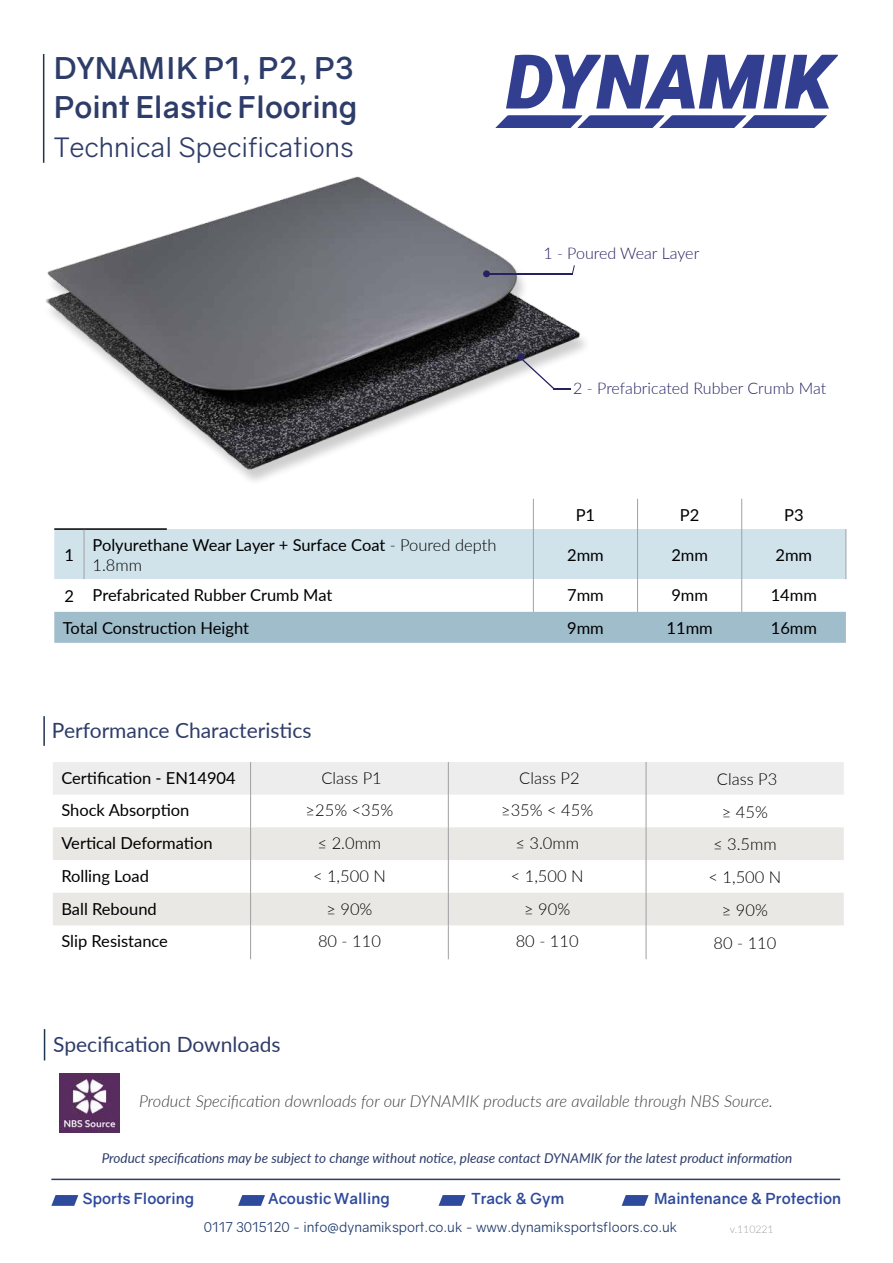
<style>
.page{position:relative;width:893px;height:1263px;background:#fff}
.page>*{position:absolute;margin:0;border:0;box-sizing:border-box;transform-origin:0 0}
.t1{font:700 30px/39px "Gravity";color:#2e3c69}
.t2{font:27px "Gravity";color:#2e3c69}
.t3{font:21px "Lato";color:#2e3c69}
.t4{font:16.5px/19.8px "Lato";color:#000}
.t5{font:300 16.5px "Lato";color:#000}
.t6{font:italic 300 16.5px "Lato";color:#414042}
.t7{font:300 16.05px "Lato";color:#262262}
.t8{font:700 15.15px "Gravity";color:#2e4a9c}
.t9{font:13.65px "Gravity";color:#1f3a6b}
.t10{font:italic 13.5px "Lato";color:#2e3c69}
.t11{font:300 10.5px "Lato";color:#9fa1a4}
.s1{font-weight:300}
</style>
<div class="page">
<hr style="left:51px;top:1178px;width:789px;height:2px;background:#2e3c69">
<svg style="left:51px;top:1195px;width:27px;height:11px"></svg>
<svg style="left:622px;top:1195px;width:26px;height:11px"></svg>
<svg style="left:439px;top:1195px;width:26px;height:11px"></svg>
<svg style="left:238px;top:1195px;width:27px;height:11px"></svg>
<svg style="left:506px;top:55px;width:332px;height:54px"></svg>
<svg style="left:495px;top:115px;width:332px;height:13px"></svg>
<img style="left:46px;top:176px;width:539px;height:331px">
<hr style="left:43px;top:716px;width:2px;height:30px;background:#1f3450">
<hr style="left:43px;top:54px;width:1px;height:109px;background:#1f3450">
<div style="left:483px;top:270px;width:7px;height:7px;background:#262262;border-radius:50%"></div>
<hr style="left:486px;top:273px;width:87px;height:2px;background:#262262">
<svg style="left:572px;top:265px;width:3px;height:10px"></svg>
<div style="left:517px;top:354px;width:7px;height:6px;background:#262262;border-radius:50%"></div>
<svg style="left:521px;top:358px;width:50px;height:31px"></svg>
<svg style="left:54px;top:529px;width:792px;height:114px"></svg>
<hr style="left:54px;top:528px;width:30px;height:2px;background:#000">
<hr style="left:84px;top:528px;width:83px;height:2px;background:#000">
<hr style="left:533px;top:499px;width:1px;height:30px;background:#9fa1a4">
<hr style="left:637px;top:499px;width:1px;height:30px;background:#9fa1a4">
<hr style="left:741px;top:499px;width:1px;height:30px;background:#9fa1a4">
<hr style="left:533px;top:579px;width:1px;height:33px;background:#9fa1a4">
<hr style="left:637px;top:579px;width:1px;height:33px;background:#9fa1a4">
<hr style="left:741px;top:579px;width:1px;height:33px;background:#9fa1a4">
<hr style="left:84px;top:530px;width:1px;height:49px;background:#9fa1a4">
<hr style="left:533px;top:529px;width:1px;height:50px;background:#9fa1a4">
<hr style="left:637px;top:529px;width:1px;height:50px;background:#9fa1a4">
<hr style="left:741px;top:529px;width:1px;height:50px;background:#9fa1a4">
<hr style="left:845px;top:529px;width:1px;height:50px;background:#9fa1a4">
<div style="left:53px;top:762px;width:791px;height:33px;background:#ededed"></div>
<svg style="left:53px;top:827px;width:791px;height:98px;fill:#eae8e5"></svg>
<hr style="left:448px;top:762px;width:1px;height:33px;background:#9d9fa0">
<hr style="left:646px;top:762px;width:1px;height:33px;background:#9d9fa0">
<hr style="left:448px;top:795px;width:1px;height:32px;background:#9d9fa0">
<hr style="left:646px;top:795px;width:1px;height:32px;background:#9d9fa0">
<hr style="left:448px;top:827px;width:1px;height:33px;background:#9d9fa0">
<hr style="left:646px;top:827px;width:1px;height:33px;background:#9d9fa0">
<hr style="left:448px;top:860px;width:1px;height:33px;background:#9d9fa0">
<hr style="left:646px;top:860px;width:1px;height:33px;background:#9d9fa0">
<hr style="left:448px;top:893px;width:1px;height:32px;background:#9d9fa0">
<hr style="left:646px;top:893px;width:1px;height:32px;background:#9d9fa0">
<hr style="left:448px;top:925px;width:1px;height:34px;background:#9d9fa0">
<hr style="left:646px;top:925px;width:1px;height:34px;background:#9d9fa0">
<hr style="left:250px;top:762px;width:1px;height:33px;background:#9d9fa0">
<hr style="left:250px;top:795px;width:1px;height:32px;background:#9d9fa0">
<hr style="left:250px;top:827px;width:1px;height:33px;background:#9d9fa0">
<hr style="left:250px;top:860px;width:1px;height:33px;background:#9d9fa0">
<hr style="left:250px;top:893px;width:1px;height:32px;background:#9d9fa0">
<hr style="left:250px;top:925px;width:1px;height:34px;background:#9d9fa0">
<img style="left:60px;top:1073px;width:59px;height:59px">
<hr style="left:44px;top:1029px;width:1px;height:31px;background:#1f3450">
<h1 class="t1" style="left:54px;top:49px;width:305px">DYNAMIK P1, P2, P3<br>Point Elastic Flooring</h1>
<h2 class="t2" style="left:54px;top:131px;width:301px">Technical Specifications</h2>
<p class="t7" style="left:543px;top:242px;width:157px">1 - Poured Wear Layer</p>
<p class="t7" style="left:573px;top:377px;width:255px">2 - Prefabricated Rubber Crumb Mat</p>
<p class="t4" style="left:576px;top:504px;width:21px">P1</p>
<p class="t4" style="left:680px;top:504px;width:21px">P2</p>
<p class="t4" style="left:784px;top:504px;width:21px">P3</p>
<p class="t4" style="left:64px;top:544px;width:11px">1</p>
<p class="t4" style="left:93px;top:534px;width:405px">Polyurethane Wear Layer + Surface Coat <span class="s1">- Poured depth<br>1.8mm</span></p>
<p class="t4" style="left:567px;top:544px;width:38px">2mm</p>
<p class="t4" style="left:671px;top:544px;width:38px">2mm</p>
<p class="t4" style="left:775px;top:544px;width:38px">2mm</p>
<p class="t4" style="left:64px;top:584px;width:269px">2 Prefabricated Rubber Crumb Mat</p>
<p class="t4" style="left:567px;top:584px;width:38px">7mm</p>
<p class="t4" style="left:671px;top:584px;width:38px">9mm</p>
<p class="t4" style="left:771px;top:584px;width:48px">14mm</p>
<p class="t4" style="left:63px;top:617px;width:188px">Total Construction Height</p>
<p class="t4" style="left:567px;top:617px;width:38px">9mm</p>
<p class="t4" style="left:667px;top:617px;width:48px">11mm</p>
<p class="t4" style="left:771px;top:617px;width:48px">16mm</p>
<p class="t3" style="left:52px;top:716px;width:261px">Performance Characteristics</p>
<p class="t4" style="left:61px;top:767px;width:176px">Certification - EN14904</p>
<p class="t5" style="left:321px;top:766px;width:62px">Class P1</p>
<p class="t5" style="left:519px;top:766px;width:62px">Class P2</p>
<p class="t5" style="left:717px;top:767px;width:62px">Class P3</p>
<p class="t4" style="left:61px;top:800px;width:130px">Shock Absorption</p>
<p class="t5" style="left:306px;top:799px;width:89px">≥25% &lt;35%</p>
<p class="t5" style="left:501px;top:799px;width:94px">≥35% &lt; 45%</p>
<p class="t5" style="left:722px;top:800px;width:48px">≥ 45%</p>
<p class="t4" style="left:61px;top:832px;width:153px">Vertical Deformation</p>
<p class="t5" style="left:318px;top:832px;width:65px">≤ 2.0mm</p>
<p class="t5" style="left:515px;top:832px;width:65px">≤ 3.0mm</p>
<p class="t5" style="left:713px;top:833px;width:65px">≤ 3.5mm</p>
<p class="t4" style="left:61px;top:865px;width:89px">Rolling Load</p>
<p class="t5" style="left:313px;top:864px;width:74px">&lt; 1,500 N</p>
<p class="t5" style="left:511px;top:864px;width:74px">&lt; 1,500 N</p>
<p class="t5" style="left:708px;top:866px;width:74px">&lt; 1,500 N</p>
<p class="t4" style="left:61px;top:898px;width:97px">Ball Rebound</p>
<p class="t5" style="left:326px;top:897px;width:48px">≥ 90%</p>
<p class="t5" style="left:524px;top:897px;width:48px">≥ 90%</p>
<p class="t5" style="left:722px;top:898px;width:48px">≥ 90%</p>
<p class="t4" style="left:61px;top:930px;width:108px">Slip Resistance</p>
<p class="t5" style="left:318px;top:930px;width:64px">80 - 110</p>
<p class="t5" style="left:516px;top:930px;width:64px">80 - 110</p>
<p class="t5" style="left:713px;top:931px;width:64px">80 - 110</p>
<p class="t3" style="left:53px;top:1029px;width:229px">Specification Downloads</p>
<p class="t6" style="left:139px;top:1089px;width:635px">Product Specification downloads for our DYNAMIK products are available through NBS Source.</p>
<p class="t10" style="left:102px;top:1149px;width:692px">Product specifications may be subject to change without notice, please contact DYNAMIK for the latest product information</p>
<p class="t8" style="left:83px;top:1189px;width:113px">Sports Flooring</p>
<p class="t8" style="left:268px;top:1189px;width:123px">Acoustic Walling</p>
<p class="t8" style="left:471px;top:1189px;width:94px">Track &amp; Gym</p>
<p class="t8" style="left:654px;top:1189px;width:189px">Maintenance &amp; Protection</p>
<p class="t9" style="left:204px;top:1219px;width:475px">0117 3015120 - info@dynamiksport.co.uk - www.dynamiksportsfloors.co.uk</p>
<p class="t11" style="left:730px;top:1222px;width:45px">v.110221</p>
</div>
